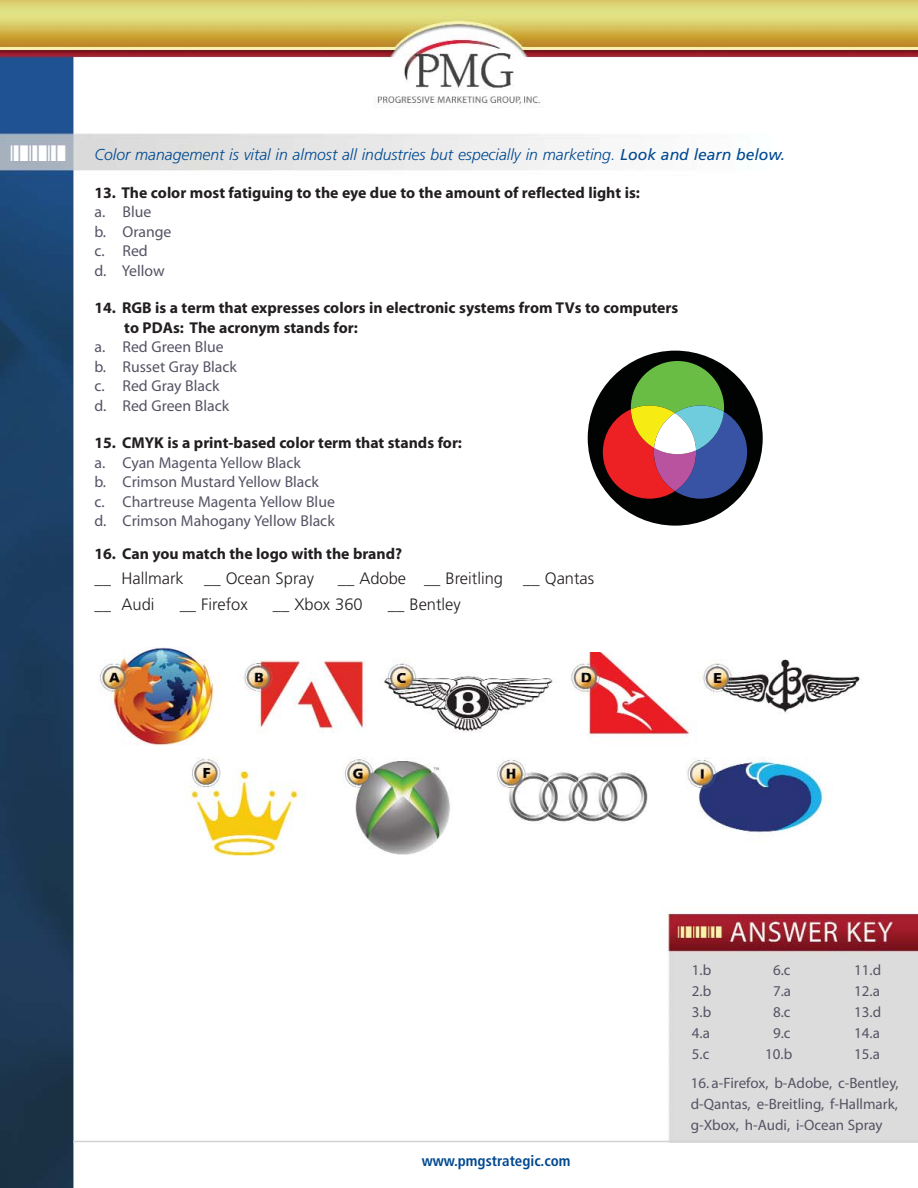
<style>
.page{position:relative;width:918px;height:1188px;background:#fff}
.page>*{position:absolute;margin:0;border:0;box-sizing:border-box;transform-origin:0 0}
.t1{font:22.5px "Zapf Dingbats ITC";color:#fff}
.t2{font:300 16.5px "Frutiger";color:#231f20}
.t3{font:700 15.75px/19.5px "Myriad";color:#231f20}
.t4{font:15.75px/19.5px "Myriad";color:#565364}
.t5{font:italic 300 15.75px "Frutiger";color:#004990}
.t6{font:15px/21px "Myriad";color:#565364;text-align:justify}
.t7{font:700 condensed 15px "Frutiger";color:#004990}
.s1{font-weight:400}
.s2{font-weight:700}
</style>
<div class="page">
<img style="left:0;top:0;width:918px;height:1188px">
<div style="left:501px;top:331px;width:403px;height:321px;background:#fff"></div>
<div style="left:588px;top:351px;width:175px;height:175px;background:#010202;border-radius:50%"></div>
<svg style="left:603px;top:361px;width:144px;height:138px"></svg>
<hr style="left:73px;top:1141px;width:845px;height:1px;background:#d1d3d4">
<h1 class="t1" style="left:10px;top:145px;width:58px">❘❙❚❘❙❚❘❙❚</h1>
<p class="t5" style="left:94px;top:148px;width:692px">Color management is vital in almost all industries but especially in marketing. <span class="s1">Look and learn below.</span></p>
<p class="t3" style="left:94px;top:184px;width:547px">13. The color most fatiguing to the eye due to the amount of reflected light is:</p>
<p class="t4" style="left:94px;top:204px;width:79px">a. Blue<br>b. Orange c. Red<br>d. Yellow</p>
<p class="t3" style="left:124px;top:300px;width:556px;text-indent:-30px">14. RGB is a term that expresses colors in electronic systems from TVs to computers to PDAs: The acronym stands for:</p>
<p class="t4" style="left:94px;top:339px;width:144px">a. Red Green Blue b. Russet Gray Black c. Red Gray Black<br>d. Red Green Black</p>
<p class="t3" style="left:94px;top:435px;width:369px">15. CMYK is a print-based color term that stands for:</p>
<p class="t4" style="left:94px;top:454px;width:242px">a. Cyan Magenta Yellow Black<br>b. Crimson Mustard Yellow Black<br>c. Chartreuse Magenta Yellow Blue d. Crimson Mahogany Yellow Black</p>
<p class="t3" style="left:94px;top:545px;width:309px">16. Can you match the logo with the brand?</p>
<p class="t2" style="left:94px;top:572px;width:221px"><span class="s2">__</span> Hallmark <span class="s2">__</span> Ocean Spray</p>
<p class="t2" style="left:338px;top:572px;width:258px"><span class="s2">__</span> Adobe <span class="s2">__</span> Breitling <span class="s2">__</span> Qantas</p>
<p class="t2" style="left:95px;top:597px;width:62px"><span class="s2">__</span> Audi</p>
<p class="t2" style="left:180px;top:597px;width:69px"><span class="s2">__</span> Firefox</p>
<p class="t2" style="left:273px;top:597px;width:91px"><span class="s2">__</span> Xbox 360</p>
<p class="t2" style="left:388px;top:597px;width:74px"><span class="s2">__</span> Bentley</p>
<p class="t7" style="left:422px;top:1155px;width:150px">www.pmgstrategic.com</p>
<p class="t6" style="left:692px;top:960px;width:21px">1.b 2.b 3.b 4.a 5.c</p>
<p class="t6" style="left:773px;top:960px;width:20px">6.c 7.a 8.c 9.c</p>
<p class="t6" style="left:854px;top:960px;width:28px">11.d 12.a 13.d 14.a 15.a</p>
<p class="t6" style="left:691px;top:1073px;width:209px">16. a-Firefox, b-Adobe, c-Bentley, d-Qantas, e-Breitling, f-Hallmark, g-Xbox, h-Audi, i-Ocean Spray</p>
<p class="t6" style="left:765px;top:1045px;width:29px">10.b</p>
</div>
